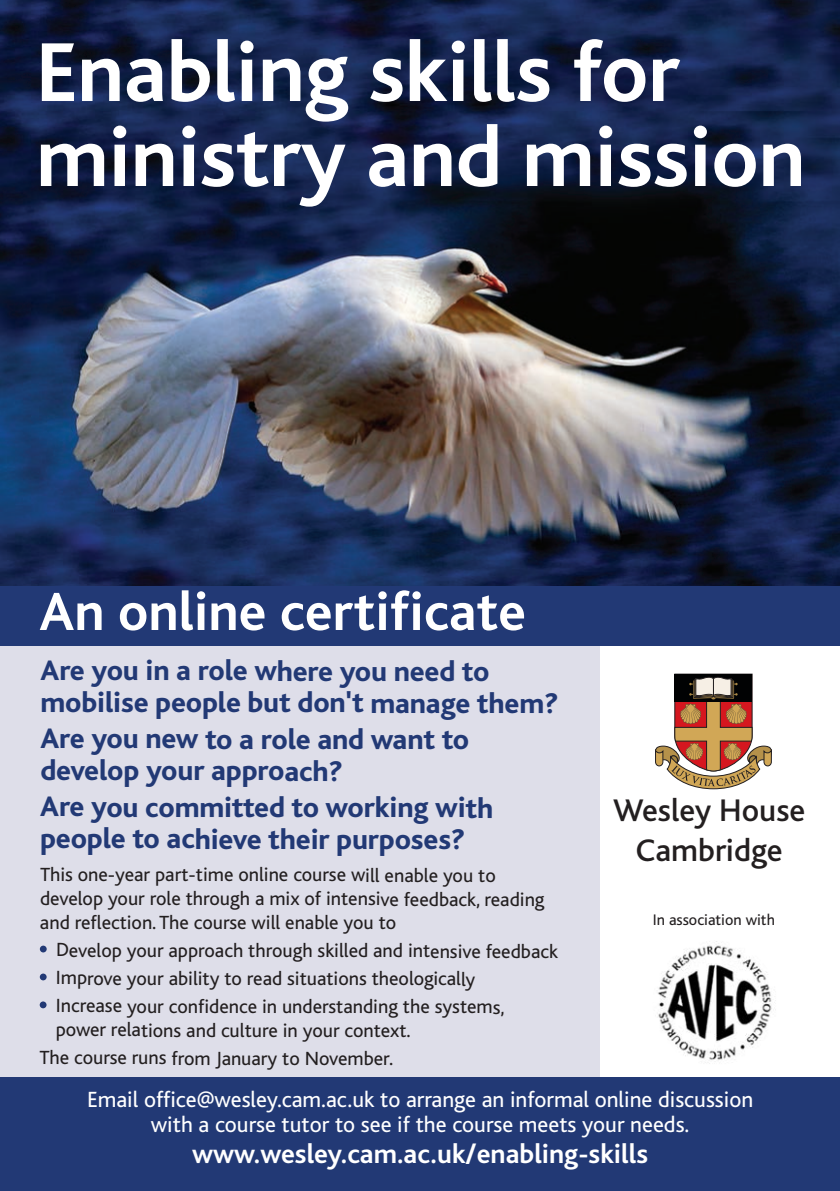
<style>
.page{position:relative;width:840px;height:1191px;background:#fff}
.page>*{position:absolute;margin:0;border:0;box-sizing:border-box;transform-origin:0 0}
.t1{font:700 87.4px/85px "Bliss";letter-spacing:-.005em;color:#fff}
.t2{font:700 56px "Bliss";color:#fff}
.t3{font:500 32.6px/40px "Bliss";color:#231f20;text-align:center}
.t4{font:800 29.4px/31.6px "Bliss";letter-spacing:-.01em;color:#223975}
.t5{font:700 28px "Bliss";color:#fff}
.t6{font:23px/24.4px "Bliss";color:#fff;text-align:center}
.t7{font:20px/27.8px "Bliss";letter-spacing:-.005em;color:#231f20}
.t8{font:16px "Bliss";color:#231f20}
</style>
<div class="page">
<div style="left:0;top:574px;width:599px;height:556px;background:#dedee9"></div>
<img style="left:0;top:0;width:839px;height:586px">
<div style="left:0;top:1077px;width:839px;height:114px;background:#223975"></div>
<div style="left:0;top:586px;width:839px;height:60px;background:#223975"></div>
<div style="left:40px;top:945px;width:7px;height:7px;background:#223975;border-radius:50%"></div>
<div style="left:40px;top:973px;width:7px;height:7px;background:#223975;border-radius:50%"></div>
<div style="left:40px;top:1001px;width:6px;height:7px;background:#223975;border-radius:50%"></div>
<svg style="left:655px;top:673px;width:116px;height:116px"></svg>
<img style="left:652px;top:940px;width:125px;height:125px;border-radius:50%">
<h1 class="t1" style="left:36px;top:38px;width:770px">Enabling skills for ministry and mission</h1>
<h2 class="t2" style="left:39px;top:590px;width:488px">An online certificate</h2>
<h3 class="t4" style="left:40px;top:657px;width:519px">Are you in a role where you need to mobilise people but don't manage them?</h3>
<h3 class="t4" style="left:40px;top:726px;width:430px">Are you new to a role and want to develop your approach?</h3>
<h3 class="t4" style="left:40px;top:794px;width:454px">Are you committed to working with people to achieve their purposes?</h3>
<p class="t7" style="left:40px;top:864px;width:506px;line-height:23.8px">This one-year part-time online course will enable you to develop your role through a mix of intensive feedback, reading and reflection. The course will enable you to</p>
<p class="t7" style="left:56px;top:938px;width:503px">Develop your approach through skilled and intensive feedback<br>Improve your ability to read situations theologically<br>Increase your confidence in understanding the systems,</p>
<p class="t7" style="left:40px;top:1018px;width:372px;text-indent:16px">power relations and culture in your context.<br>The course runs from January to November.</p>
<h3 class="t3" style="left:612px;top:793px;width:194px">Wesley House<br>Cambridge</h3>
<p class="t8" style="left:652px;top:913px;width:123px">In association with</p>
<p class="t6" style="left:87px;top:1089px;width:667px">Email office@wesley.cam.ac.uk to arrange an informal online discussion with a course tutor to see if the course meets your needs.</p>
<h3 class="t5" style="left:192px;top:1143px;width:457px">www.wesley.cam.ac.uk/enabling-skills</h3>
</div>
